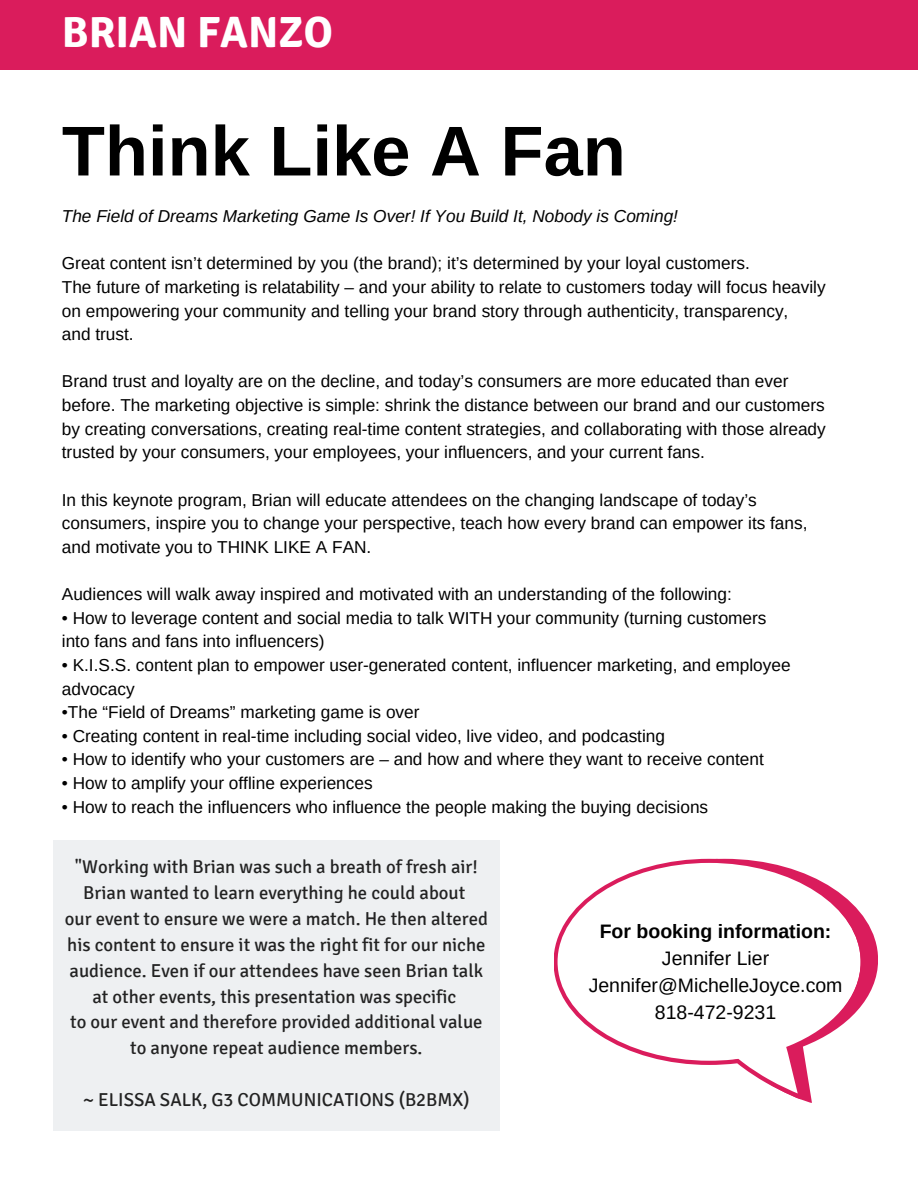
<style>
.page{position:relative;width:918px;height:1188px;background:#fff}
.page>*{position:absolute;margin:0;border:0;box-sizing:border-box;transform-origin:0 0}
.t1{font:700 70.5px "Arimo";color:#000}
.t2{font:700 43.65px "Signika";color:#fff}
.t3{font:19.5px/27px "Arimo";color:#000;text-align:center}
.t4{font:700 19.5px "Arimo";color:#000}
.t5{font:18.75px/25.8px "Signika";color:#222;text-align:center}
.t6{font:17.25px/23.7px "Arimo";color:#000}
.t7{font:italic 17.25px "Arimo";color:#000}
</style>
<div class="page">
<svg style="left:800px;top:919px;width:77px;height:184px"></svg>
<svg style="left:554px;top:859px;width:311px;height:240px"></svg>
<div style="left:53px;top:840px;width:447px;height:291px;background:#eef0f2"></div>
<div style="left:0;top:0;width:918px;height:70px;background:#da1c5c"></div>
<h2 class="t2" style="left:62px;top:6px;width:272px">BRIAN FANZO</h2>
<h1 class="t1" style="left:62px;top:112px;width:565px">Think Like A Fan</h1>
<p class="t7" style="left:62px;top:206px;width:618px">The Field of Dreams Marketing Game Is Over! If You Build It, Nobody is Coming!</p>
<p class="t6" style="left:62px;top:251px;width:765px">Great content isn’t determined by you (the brand); it’s determined by your loyal customers.<br>The future of marketing is relatability – and your ability to relate to customers today will focus heavily on empowering your community and telling your brand story through authenticity, transparency,<br>and trust.</p>
<p class="t6" style="left:62px;top:370px;width:765px">Brand trust and loyalty are on the decline, and today’s consumers are more educated than ever before. The marketing objective is simple: shrink the distance between our brand and our customers by creating conversations, creating real-time content strategies, and collaborating with those already trusted by your consumers, your employees, your influencers, and your current fans.</p>
<p class="t6" style="left:62px;top:488px;width:747px">In this keynote program, Brian will educate attendees on the changing landscape of today’s consumers, inspire you to change your perspective, teach how every brand can empower its fans, and motivate you to THINK LIKE A FAN.</p>
<p class="t6" style="left:62px;top:582px;width:672px">Audiences will walk away inspired and motivated with an understanding of the following:</p>
<p class="t6" style="left:62px;top:606px;width:706px">• How to leverage content and social media to talk WITH your community (turning customers into fans and fans into influencers)</p>
<p class="t6" style="left:62px;top:653px;width:730px">• K.I.S.S. content plan to empower user-generated content, influencer marketing, and employee advocacy</p>
<p class="t6" style="left:62px;top:700px;width:359px">•The “Field of Dreams” marketing game is over</p>
<p class="t6" style="left:62px;top:724px;width:605px">• Creating content in real-time including social video, live video, and podcasting</p>
<p class="t6" style="left:62px;top:748px;width:703px">• How to identify who your customers are – and how and where they want to receive content</p>
<p class="t6" style="left:62px;top:771px;width:312px">• How to amplify your offline experiences</p>
<p class="t6" style="left:62px;top:795px;width:648px">• How to reach the influencers who influence the people making the buying decisions</p>
<p class="t5" style="left:65px;top:854px;width:425px">"Working with Brian was such a breath of fresh air!<br>Brian wanted to learn everything he could about<br>our event to ensure we were a match. He then altered his content to ensure it was the right fit for our niche audience. Even if our attendees have seen Brian talk at other events, this presentation was specific<br>to our event and therefore provided additional value to anyone repeat audience members.</p>
<p class="t5" style="left:83px;top:1087px;width:388px">~ ELISSA SALK, G3 COMMUNICATIONS (B2BMX)</p>
<p class="t4" style="left:600px;top:920px;width:233px">For booking information:</p>
<p class="t3" style="left:589px;top:945px;width:255px">Jennifer Lier<br>Jennifer@MichelleJoyce.com<br>818-472-9231</p>
</div>
